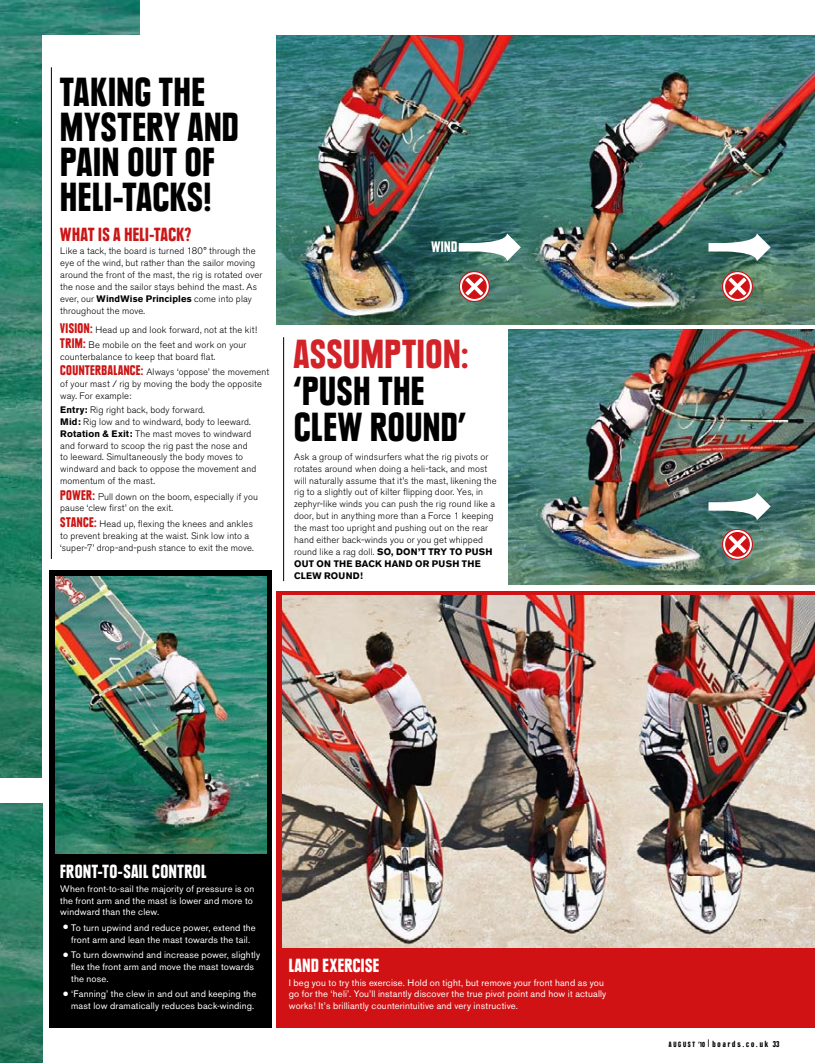
<style>
.page{position:relative;width:815px;height:1063px;background:#fff}
.page>*{position:absolute;margin:0;border:0;box-sizing:border-box;transform-origin:0 0}
.t1{font:900 condensed 40px/35px "Plak";letter-spacing:.02em;color:#000}
.t2{font:900 condensed 40px "Plak";letter-spacing:.02em;color:#d22329}
.t3{font:900 condensed 18.75px "Plak";letter-spacing:.025em;color:#fff}
.t4{font:900 condensed 18.75px "Plak";letter-spacing:.03em;color:#cc1616}
.t5{font:900 condensed 15px "Plak";color:#fff}
.t6{font:900 condensed 13.75px "Plak";color:#cc1616}
.t7{font:300 9.38px/11.9px "Akzidenz Grotesk BE";letter-spacing:.015em;color:#000}
.t8{font:9.38px/11.9px "Akzidenz Grotesk BE";letter-spacing:.02em;color:#fff}
.t9{font:900 condensed 8.75px "Plak";letter-spacing:.22em;color:#000}
.s1{font-weight:700}
.s2{font-family:"Plak";font-weight:900;font-stretch:condensed;font-size:13.75px;color:#cc1616}
.s3{font-size:17.5px}
.s4{font-size:7.5px}
</style>
<div class="page">
<img style="left:0;top:0;width:139px;height:778px">
<div style="left:43px;top:35px;width:226px;height:753px;background:#fff"></div>
<img style="left:0;top:803px;width:43px;height:260px">
<img style="left:276px;top:35px;width:539px;height:290px">
<img style="left:508px;top:329px;width:307px;height:256px">
<hr style="left:51px;top:67px;width:1px;height:492px;background:#000">
<hr style="left:283px;top:337px;width:1px;height:244px;background:#000">
<div style="left:50px;top:570px;width:222px;height:458px;background:#000"></div>
<div style="left:276px;top:591px;width:539px;height:437px;background:#d01214"></div>
<img style="left:55px;top:576px;width:211px;height:277px">
<img style="left:282px;top:595px;width:533px;height:353px">
<div style="left:459px;top:271px;width:31px;height:31px;border:5px solid #d01214;border-radius:50%"></div>
<div style="left:460px;top:272px;width:29px;height:29px;border:3px solid #fff;border-radius:50%"></div>
<svg style="left:464px;top:276px;width:21px;height:21px"></svg>
<div style="left:462px;top:274px;width:25px;height:25px;border:1px solid #d01214;border-radius:50%"></div>
<div style="left:722px;top:271px;width:31px;height:31px;border:5px solid #d01214;border-radius:50%"></div>
<div style="left:723px;top:272px;width:29px;height:29px;border:3px solid #fff;border-radius:50%"></div>
<svg style="left:727px;top:276px;width:21px;height:21px"></svg>
<div style="left:725px;top:274px;width:25px;height:25px;border:1px solid #d01214;border-radius:50%"></div>
<div style="left:722px;top:529px;width:31px;height:31px;border:5px solid #d01214;border-radius:50%"></div>
<div style="left:723px;top:530px;width:29px;height:29px;border:3px solid #fff;border-radius:50%"></div>
<svg style="left:727px;top:534px;width:21px;height:21px"></svg>
<div style="left:725px;top:532px;width:25px;height:25px;border:1px solid #d01214;border-radius:50%"></div>
<svg style="left:459px;top:233px;width:62px;height:28px"></svg>
<svg style="left:708px;top:233px;width:63px;height:28px"></svg>
<svg style="left:708px;top:493px;width:63px;height:27px"></svg>
<h1 class="t1" style="left:60px;top:75px;width:180px">TAKING THE<br>MYSTERY AND<br>PAIN OUT OF<br>HELI-TACKS!</h1>
<h2 class="t4" style="left:60px;top:223px;width:132px">WHAT IS A HELI-TACK?</h2>
<p class="t7" style="left:60px;top:245px;width:204px">Like a tack, the board is turned 180° through the eye of the wind, but rather than the sailor moving around the front of the mast, the rig is rotated over the nose and the sailor stays behind the mast. As ever, our <span class="s1">WindWise Principles</span> come into play throughout the move.</p>
<h3 class="t6" style="left:60px;top:320px;width:12px">VISION</h3>
<p class="t7" style="left:60px;top:322px;width:198px;line-height:15.4px;text-indent:30px"><span class="s2">:</span> Head up and look forward, not at the kit!<br><span class="s2">TRIM:</span> Be mobile on the feet and work on your</p>
<p class="t7" style="left:60px;top:351px;width:157px">counterbalance to keep that board flat.</p>
<h3 class="t6" style="left:60px;top:363px;width:7px">COUNT</h3>
<p class="t7" style="left:60px;top:366px;width:210px;text-indent:30px"><span class="s2">ERBALANCE:</span> Always ‘oppose’ the movement of your mast / rig by moving the body the opposite way. For example:</p>
<p class="t7" style="left:60px;top:404px;width:198px"><span class="s1">Entry:</span> Rig right back, body forward.<br><span class="s1">Mid:</span> Rig low and to windward, body to leeward.<br><span class="s1">Rotation &amp; Exit:</span> The mast moves to windward and forward to scoop the rig past the nose and to leeward. Simultaneously the body moves to windward and back to oppose the movement and momentum of the mast.</p>
<p class="t7" style="left:60px;top:491px;width:199px"><span class="s2">POWER:</span> Pull down on the boom, especially if you pause ‘clew first’ on the exit.</p>
<p class="t7" style="left:60px;top:518px;width:195px"><span class="s2">STANCE:</span> Head up, flexing the knees and ankles to prevent breaking at the waist. Sink low into a ‘super-7’ drop-and-push stance to exit the move.</p>
<h3 class="t5" style="left:431px;top:238px;width:27px">WIND</h3>
<h1 class="t2" style="left:294px;top:331px;width:176px">ASSUMPTION:</h1>
<h1 class="t1" style="left:294px;top:373px;width:173px;line-height:36.2px">‘PUSH THE<br>CLEW ROUND’</h1>
<p class="t7" style="left:294px;top:451px;width:204px">Ask a group of windsurfers what the rig pivots or rotates around when doing a heli-tack, and most will naturally assume that it’s the mast, likening the rig to a slightly out of kilter flipping door. Yes, in zephyr-like winds you can push the rig round like a door, but in anything more than a Force 1 keeping the mast too upright and pushing out on the rear hand either back-winds you or you get whipped round like a rag doll. <span class="s1">SO, DON’T TRY TO PUSH OUT ON THE BACK HAND OR PUSH THE CLEW ROUND!</span></p>
<h2 class="t3" style="left:60px;top:860px;width:101px">FRONT-TO-SAIL CONT</h2>
<h2 class="t3" style="left:184px;top:860px;width:23px">ROL</h2>
<p class="t8" style="left:60px;top:882px;width:196px">When front-to-sail the majority of pressure is on the front arm and the mast is lower and more to windward than the clew.</p>
<p class="t8" style="left:63px;top:922px;width:195px;text-align:center"><span class="s3">•</span> To turn upwind and reduce power, extend the front arm and lean the mast towards the tail.</p>
<p class="t8" style="left:71px;top:949px;width:190px;text-indent:-8px"><span class="s3">•</span> To turn downwind and increase power, slightly flex the front arm and move the mast towards the nose.</p>
<p class="t8" style="left:63px;top:988px;width:195px;text-align:right"><span class="s3">•</span> ‘Fanning’ the clew in and out and keeping the mast low dramatically reduces back-winding.</p>
<h2 class="t3" style="left:289px;top:954px;width:92px">LAND EXERCISE</h2>
<p class="t8" style="left:289px;top:976px;width:319px">I beg you to try this exercise. Hold on tight, but remove your front hand as you go for the ‘heli’. You’ll instantly discover the true pivot point and how it actually works! It’s brilliantly counterintuitive and very instructive.</p>
<p class="t9" style="left:669px;top:1038px;width:112px"><span class="s4">AUGUST ’10 |</span> BOARDS.CO.UK 33</p>
</div>
